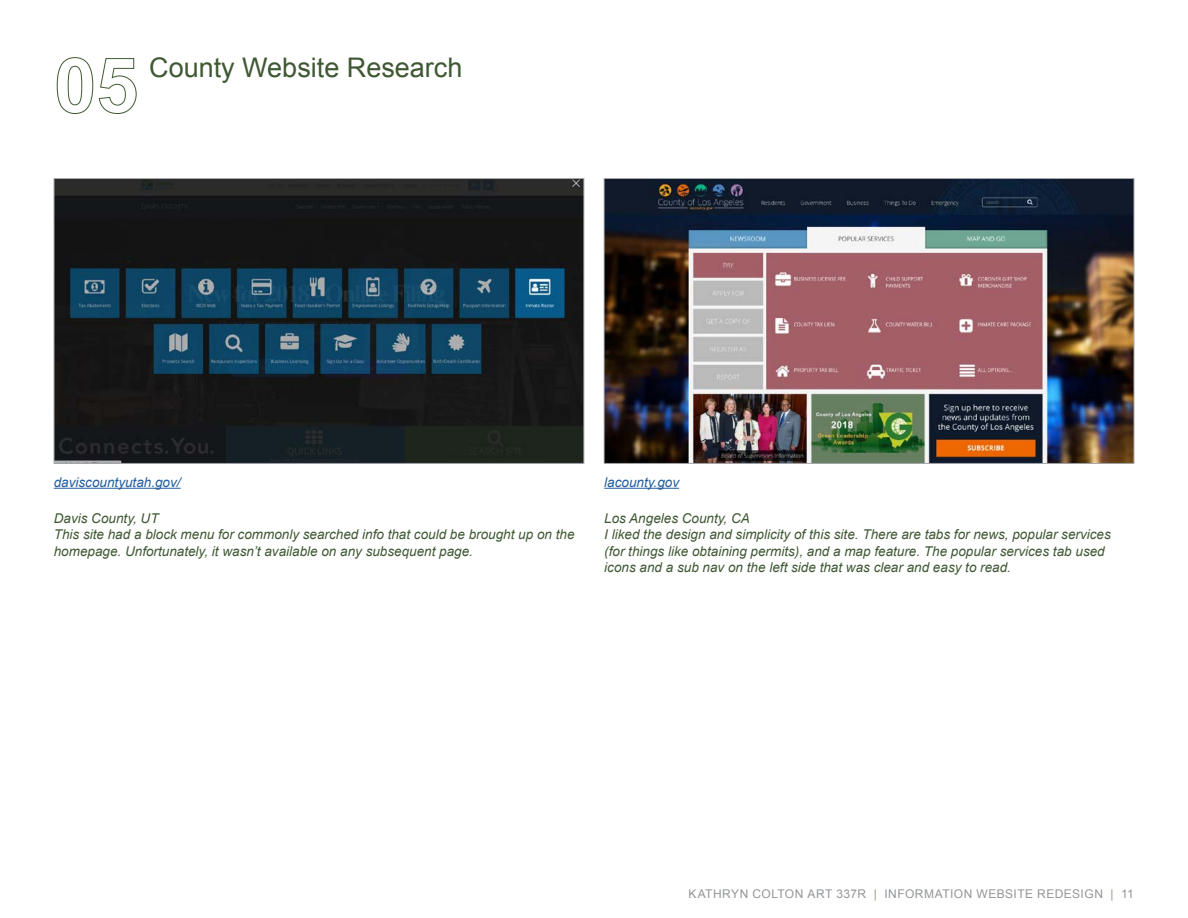
<style>
.page{position:relative;width:1188px;height:918px;background:#fff}
.page>*{position:absolute;margin:0;border:0;box-sizing:border-box;transform-origin:0 0}
.t1{font:27px "Arial";color:#3f5833}
.t2{font:italic 13.5px/16.2px "Arial";color:#3f5833}
.t3{font:italic 13.5px "Arial";color:#215e9e}
.t4{font:12px "Arial";letter-spacing:.04em;color:#939598}
.s1{color:#8f9c83}
</style>
<div class="page">
<svg style="left:56px;top:57px;width:81px;height:57px"></svg>
<img style="left:56px;top:180px;width:526px;height:282px">
<div style="left:54px;top:178px;width:530px;height:286px;border:1px solid #a7a9ac"></div>
<img style="left:606px;top:180px;width:526px;height:282px">
<div style="left:604px;top:178px;width:530px;height:286px;border:1px solid #a7a9ac"></div>
<hr style="left:54px;top:488px;width:127px;height:1px;background:#215e9e">
<hr style="left:604px;top:488px;width:75px;height:1px;background:#215e9e">
<h1 class="t1" style="left:149px;top:49px;width:315px">County Website Research</h1>
<p class="t3" style="left:54px;top:473px;width:128px">daviscountyutah.gov/</p>
<p class="t2" style="left:54px;top:511px;width:522px">Davis County, UT<br>This site had a block menu for commonly searched info that could be brought up on the homepage. Unfortunately, it wasn’t available on any subsequent page.</p>
<p class="t3" style="left:604px;top:473px;width:76px">lacounty.gov</p>
<p class="t2" style="left:604px;top:511px;width:508px">Los Angeles County, CA<br>I liked the design and simplicity of this site. There are tabs for news, popular services (for things like obtaining permits), and a map feature. The popular services tab used icons and a sub nav on the left side that was clear and easy to read.</p>
<p class="t4" style="left:689px;top:886px;width:447px">KATHRYN COLTON ART 337R <span class="s1">|</span> INFORMATION WEBSITE REDESIGN <span class="s1">|</span> 11</p>
</div>
